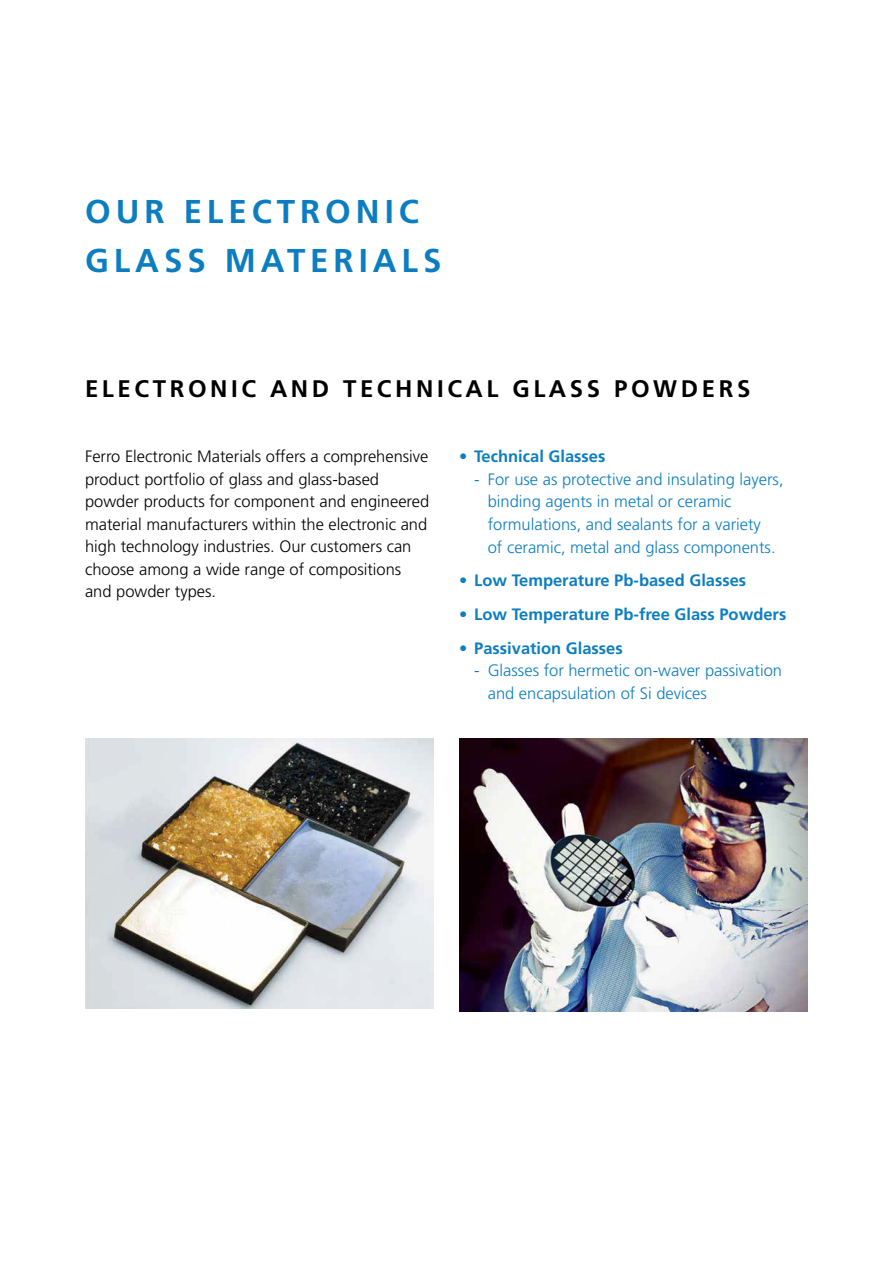
<style>
.page{position:relative;width:893px;height:1263px;background:#fff}
.page>*{position:absolute;margin:0;border:0;box-sizing:border-box;transform-origin:0 0}
.t1{font:700 33px/49.5px "Frutiger";letter-spacing:.15em;color:#0c7dc1}
.t2{font:700 24px "Frutiger";letter-spacing:.15em;color:#000}
.t3{font:300 16.5px/22.5px "Frutiger";color:#000}
.t4{font:300 16.5px/22.5px "Frutiger";color:#0c7dc1}
.t5{font:700 16.5px "Frutiger";color:#0c7dc1}
.s1{font-weight:300}
</style>
<div class="page">
<img style="left:459px;top:738px;width:349px;height:273px">
<img style="left:85px;top:738px;width:349px;height:270px">
<p class="t1" style="left:85px;top:187px;width:358px">OUR ELECTRONIC<br>GLASS MATERIALS</p>
<h2 class="t2" style="left:85px;top:374px;width:667px">ELECTRONIC AND TECHNICAL GLASS POWDERS</h2>
<p class="t3" style="left:85px;top:446px;width:346px">Ferro Electronic Materials offers a comprehensive product portfolio of glass and glass-based powder products for component and engineered material manufacturers within the electronic and high technology industries. Our customers can choose among a wide range of compositions and powder types.</p>
<p class="t5" style="left:459px;top:447px;width:148px"><span class="s1">•</span> Technical Glasses</p>
<p class="t4" style="left:488px;top:468px;width:297px;text-indent:-13px">- For use as protective and insulating layers, binding agents in metal or ceramic formulations, and sealants for a variety<br>of ceramic, metal and glass components.</p>
<p class="t5" style="left:459px;top:571px;width:289px">• Low Temperature Pb-based Glasses</p>
<p class="t5" style="left:459px;top:604px;width:329px">• Low Temperature Pb-free Glass Powders</p>
<p class="t5" style="left:459px;top:638px;width:165px">• Passivation Glasses</p>
<p class="t4" style="left:488px;top:659px;width:296px;text-indent:-13px">- Glasses for hermetic on-waver passivation and encapsulation of Si devices</p>
</div>
